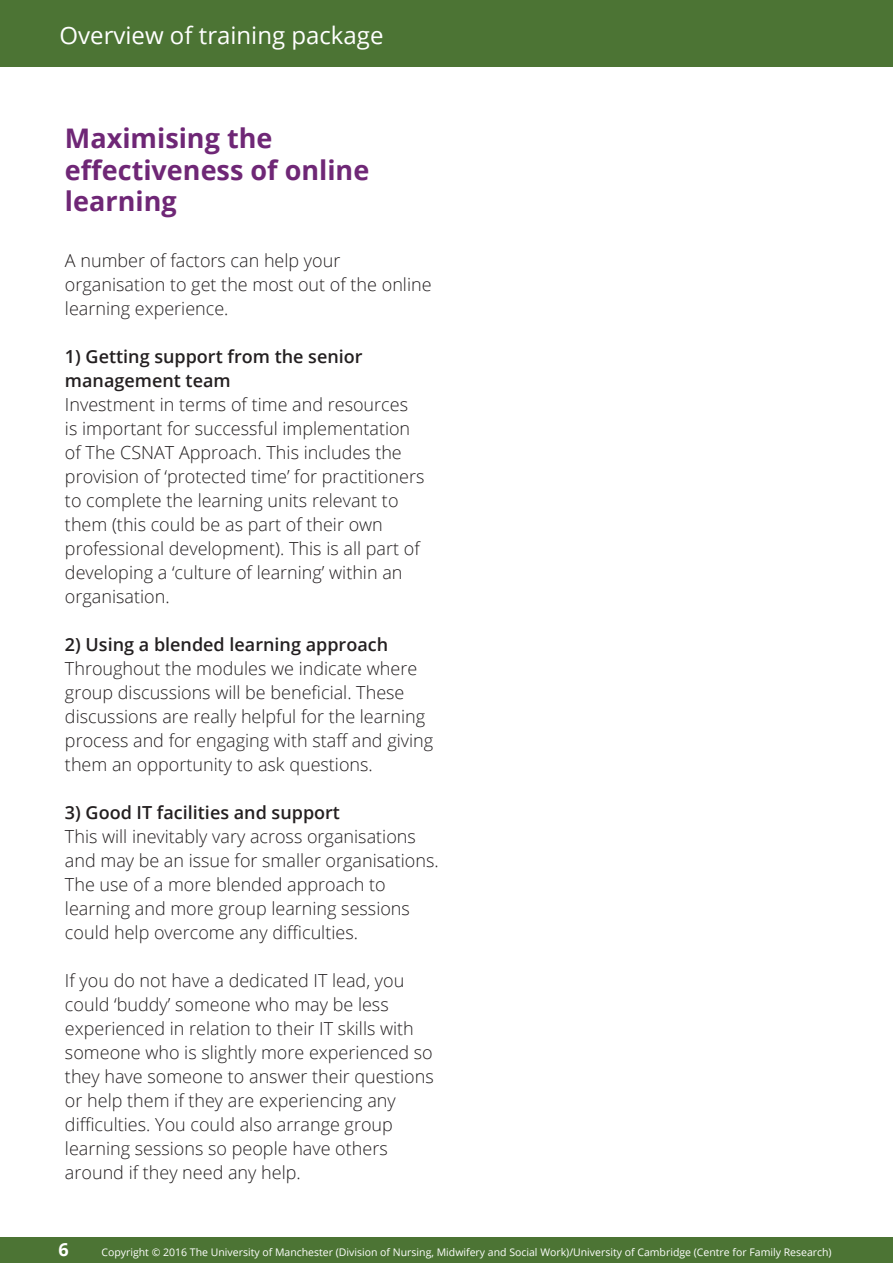
<style>
.page{position:relative;width:893px;height:1263px;background:#fff}
.page>*{position:absolute;margin:0;border:0;box-sizing:border-box;transform-origin:0 0}
.Heading_Dark_Purple{font:700 27px/31.5px "Open Sans";color:#6f2776}
.t1{font:24px "Open Sans";color:#fff}
.Heading_Dark_Purple-2{font:300 18px/24px "Open Sans";color:#231f20}
.Heading_Dark_Purple-3{font:600 18px/24px "Open Sans";color:#231f20}
.t2{font:700 18px "Open Sans";color:#fff}
.t3{font:10.5px "Open Sans";color:#fff}
</style>
<div class="page">
<div style="left:0;top:1237px;width:893px;height:26px;background:#4c7434"></div>
<div style="left:0;top:0;width:893px;height:67px;background:#4c7434"></div>
<h2 class="t1" style="left:60px;top:19px;width:325px">Overview of training package</h2>
<p class="Heading_Dark_Purple" style="left:65px;top:122px;width:306px">Maximising the effectiveness of online learning</p>
<p class="Heading_Dark_Purple-2" style="left:65px;top:248px;width:368px">A number of factors can help your organisation to get the most out of the online learning experience.</p>
<p class="Heading_Dark_Purple-3" style="left:65px;top:344px;width:299px">1) Getting support from the senior management team</p>
<p class="Heading_Dark_Purple-2" style="left:65px;top:392px;width:361px">Investment in terms of time and resources is important for successful implementation of The CSNAT Approach. This includes the provision of ‘protected time’ for practitioners to complete the learning units relevant to them (this could be as part of their own professional development). This is all part of developing a ‘culture of learning’ within an organisation.</p>
<p class="Heading_Dark_Purple-3" style="left:65px;top:632px;width:325px">2) Using a blended learning approach</p>
<p class="Heading_Dark_Purple-2" style="left:65px;top:656px;width:370px">Throughout the modules we indicate where group discussions will be beneficial. These discussions are really helpful for the learning process and for engaging with staff and giving them an opportunity to ask questions.</p>
<p class="Heading_Dark_Purple-3" style="left:65px;top:800px;width:277px">3) Good IT facilities and support</p>
<p class="Heading_Dark_Purple-2" style="left:65px;top:824px;width:375px">This will inevitably vary across organisations and may be an issue for smaller organisations.<br>The use of a more blended approach to learning and more group learning sessions could help overcome any difficulties.</p>
<p class="Heading_Dark_Purple-2" style="left:65px;top:968px;width:370px">If you do not have a dedicated IT lead, you could ‘buddy’ someone who may be less experienced in relation to their IT skills with someone who is slightly more experienced so they have someone to answer their questions or help them if they are experiencing any difficulties. You could also arrange group learning sessions so people have others around if they need any help.</p>
<p class="t2" style="left:58px;top:1237px;width:12px">6</p>
<p class="t3" style="left:101px;top:1245px;width:732px">Copyright © 2016 The University of Manchester (Division of Nursing, Midwifery and Social Work)/University of Cambridge (Centre for Family Research)</p>
</div>
